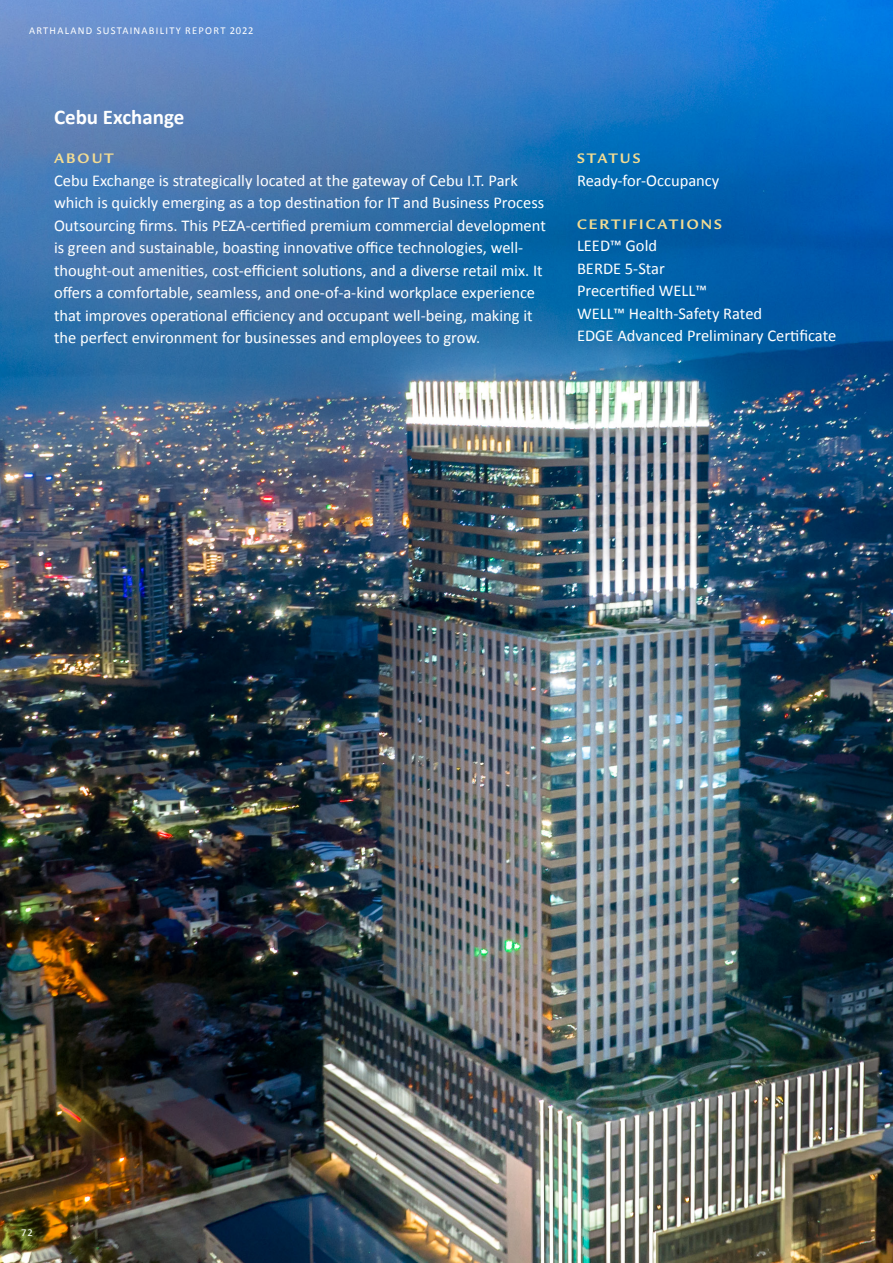
<style>
.page{position:relative;width:893px;height:1263px;background:#fff}
.page>*{position:absolute;margin:0;border:0;box-sizing:border-box;transform-origin:0 0}
.t1{font:700 21px "Calibri";color:#fff}
.t2{font:16.5px/22.5px "Calibri";color:#fff}
.t3{font:700 15px "Legacy Sans Std";letter-spacing:.14em;color:#f3dc93}
.t4{font:10.5px "Calibri";letter-spacing:.12em;color:#fff}
</style>
<div class="page">
<img style="left:0;top:0;width:893px;height:1263px">
<p class="t4" style="left:29px;top:24px;width:226px">ARTHALAND SUSTAINABILITY REPORT 2022</p>
<p class="t1" style="left:54px;top:103px;width:132px">Cebu Exchange</p>
<p class="t3" style="left:54px;top:150px;width:61px">ABOUT</p>
<p class="t2" style="left:54px;top:169px;width:493px">Cebu Exchange is strategically located at the gateway of Cebu I.T. Park which is quickly emerging as a top destination for IT and Business Process Outsourcing firms. This PEZA-certified premium commercial development is green and sustainable, boasting innovative office technologies, well&shy;thought-out amenities, cost-efficient solutions, and a diverse retail mix. It offers a comfortable, seamless, and one-of-a-kind workplace experience that improves operational efficiency and occupant well-being, making it the perfect environment for businesses and employees to grow.</p>
<p class="t3" style="left:577px;top:150px;width:65px">STATUS</p>
<p class="t2" style="left:577px;top:169px;width:144px">Ready-for-Occupancy</p>
<p class="t3" style="left:577px;top:216px;width:146px">CERTIFICATIONS</p>
<p class="t2" style="left:577px;top:235px;width:261px">LEED™ Gold<br>BERDE 5-Star<br>Precertified WELL™<br>WELL™ Health-Safety Rated<br>EDGE Advanced Preliminary Certificate</p>
<p class="t4" style="left:21px;top:1225px;width:13px">72</p>
</div>
